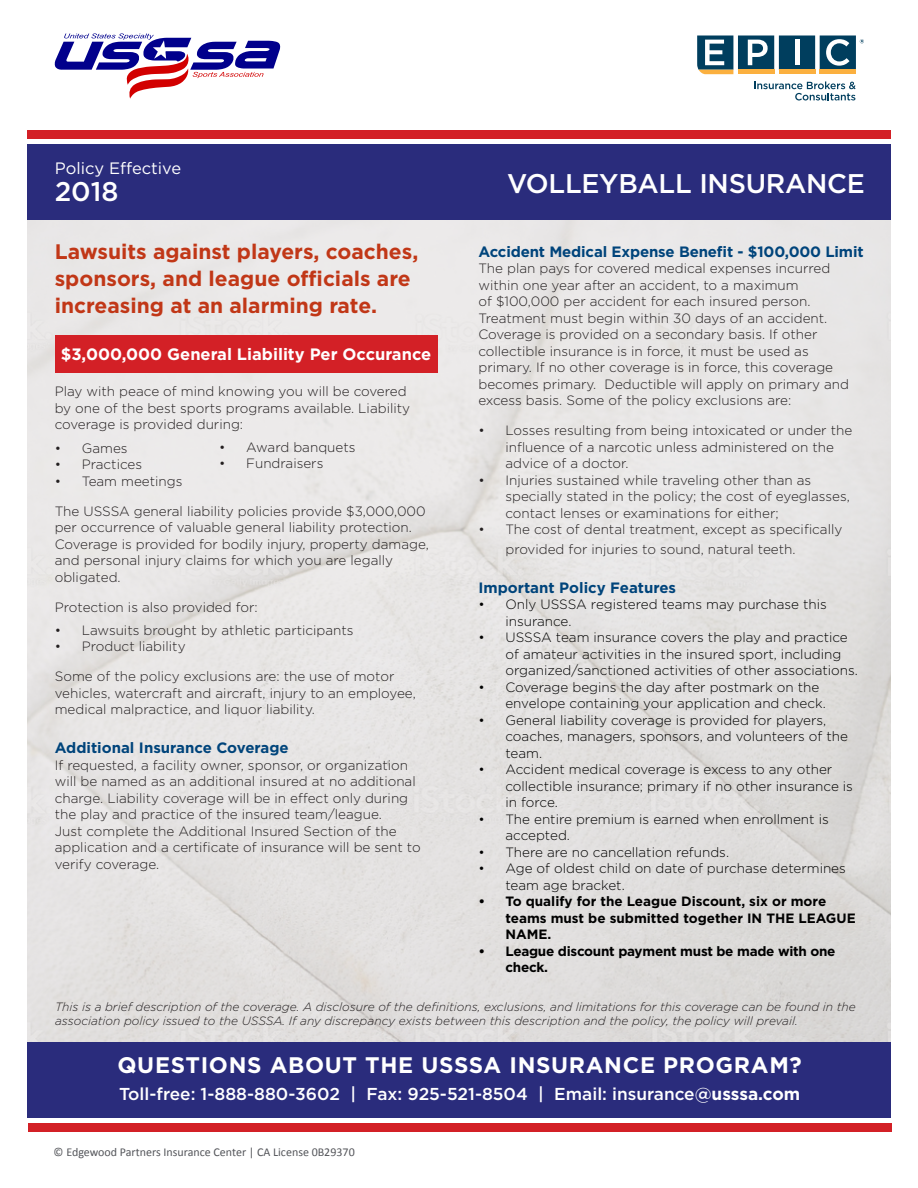
<style>
.page{position:relative;width:918px;height:1188px;background:#fff}
.page>*{position:absolute;margin:0;border:0;box-sizing:border-box;transform-origin:0 0}
.t1{font:500 27px "Gotham";letter-spacing:-.01em;color:#fff}
.t2{font:700 22.5px "Gotham";letter-spacing:.03em;color:#fff}
.CM2{font:700 21px/27px "Gotham";color:#c13717}
.t3{font:500 17.25px "Gotham";color:#fff}
.CM2-2{font:700 16.5px "Gotham";color:#fff}
.t4{font:16.5px "Gotham";color:#fff}
.CM9{font:700 15px "Gotham";letter-spacing:-.01em;color:#00447b}
.t5{font:300 13.5px/16.5px "Gotham";color:#231f20}
.t6{font:300 13.5px/16.5px "Gotham";color:#000}
.t7{font:700 13.5px/16.5px "Gotham";color:#000}
.t8{font:700 13.5px/16.5px "Gotham";letter-spacing:-.02em;color:#000}
.t9{font:italic 300 12px/14.4px "Gotham";color:#231f20}
.t10{font:12px "Calibri";color:#54555a}
.s1{font-weight:700}
</style>
<div class="page">
<div style="left:27px;top:214px;width:864px;height:828px;background:linear-gradient(to right,#e9e7e6,#e1dfde)"></div>
<div style="left:27px;top:144px;width:864px;height:76px;background:#2a2c7c"></div>
<svg style="left:55px;top:34px;width:226px;height:65px"></svg>
<svg style="left:754px;top:81px;width:102px;height:20px"></svg>
<svg style="left:697px;top:36px;width:167px;height:38px"></svg>
<div style="left:27px;top:130px;width:864px;height:9px;background:#d32026"></div>
<div style="left:27px;top:1042px;width:864px;height:76px;background:#2a2c7c"></div>
<div style="left:28px;top:1124px;width:864px;height:8px;background:#d32026"></div>
<div style="left:55px;top:335px;width:382px;height:38px;background:#d32026"></div>
<p class="t4" style="left:55px;top:158px;width:128px">Policy Effective</p>
<h1 class="t1" style="left:55px;top:174px;width:65px">2018</h1>
<p class="CM2" style="left:55px;top:238px;width:365px">Lawsuits against players, coaches, sponsors, and league officials are increasing at an alarming rate.</p>
<p class="CM2-2" style="left:61px;top:343px;width:372px">$3,000,000 General Liability Per Occurance</p>
<p class="t5" style="left:55px;top:383px;width:357px">Play with peace of mind knowing you will be covered by one of the best sports programs available. Liability coverage is provided during:</p>
<p class="t5" style="left:55px;top:439px;width:74px">• Games</p>
<p class="t5" style="left:55px;top:456px;width:89px">• Practices</p>
<p class="t5" style="left:55px;top:472px;width:129px">• Team meetings</p>
<p class="t5" style="left:55px;top:502px;width:376px">The USSSA general liability policies provide $3,000,000 per occurrence of valuable general liability protection.<br>Coverage is provided for bodily injury, property damage, and personal injury claims for which you are legally obligated.</p>
<p class="t5" style="left:55px;top:598px;width:205px">Protection is also provided for:</p>
<p class="t5" style="left:55px;top:621px;width:300px">• Lawsuits brought by athletic participants</p>
<p class="t5" style="left:55px;top:638px;width:132px">• Product liability</p>
<p class="t5" style="left:55px;top:668px;width:363px">Some of the policy exclusions are: the use of motor vehicles, watercraft and aircraft, injury to an employee, medical malpractice, and liquor liability.</p>
<p class="CM9" style="left:55px;top:738px;width:235px">Additional Insurance Coverage</p>
<p class="t5" style="left:55px;top:756px;width:367px">If requested, a facility owner, sponsor, or organization will be named as an additional insured at no additional charge. Liability coverage will be in effect only during the play and practice of the insured team/league.<br>Just complete the Additional Insured Section of the application and a certificate of insurance will be sent to verify coverage.</p>
<p class="t5" style="left:219px;top:438px;width:138px">• Award banquets</p>
<p class="t5" style="left:219px;top:455px;width:106px">• Fundraisers</p>
<h1 class="t1" style="left:507px;top:165px;width:359px">VOLLEYBALL INSURANCE</h1>
<p class="CM9" style="left:478px;top:241px;width:387px">Accident Medical Expense Benefit - $100,000 Limit</p>
<p class="t5" style="left:478px;top:260px;width:372px">The plan pays for covered medical expenses incurred within one year after an accident, to a maximum<br>of $100,000 per accident for each insured person.<br>Treatment must begin within 30 days of an accident.<br>Coverage is provided on a secondary basis. If other collectible insurance is in force, it must be used as primary. If no other coverage is in force, this coverage becomes primary. Deductible will apply on primary and excess basis. Some of the policy exclusions are:</p>
<p class="t5" style="left:505px;top:422px;width:348px;text-indent:-27px">• Losses resulting from being intoxicated or under the influence of a narcotic unless administered on the advice of a doctor.</p>
<p class="t5" style="left:505px;top:471px;width:346px;text-indent:-27px">• Injuries sustained while traveling other than as specially stated in the policy; the cost of eyeglasses, contact lenses or examinations for either;</p>
<p class="t5" style="left:505px;top:519px;width:338px;line-height:19.5px;text-indent:-27px">• The cost of dental treatment, except as specifically provided for injuries to sound, natural teeth.</p>
<p class="CM9" style="left:478px;top:577px;width:199px">Important Policy Features</p>
<p class="t6" style="left:505px;top:596px;width:323px;text-indent:-27px">• Only USSSA registered teams may purchase this insurance.</p>
<p class="t6" style="left:505px;top:629px;width:354px;text-indent:-27px">• USSSA team insurance covers the play and practice of amateur activities in the insured sport, including organized/sanctioned activities of other associations.</p>
<p class="t6" style="left:505px;top:678px;width:322px;text-indent:-27px">• Coverage begins the day after postmark on the envelope containing your application and check.</p>
<p class="t6" style="left:505px;top:711px;width:344px;text-indent:-27px">• General liability coverage is provided for players, coaches, managers, sponsors, and volunteers of the team.</p>
<p class="t6" style="left:505px;top:761px;width:349px;text-indent:-27px">• Accident medical coverage is excess to any other collectible insurance; primary if no other insurance is in force.</p>
<p class="t6" style="left:505px;top:810px;width:325px;text-indent:-27px">• The entire premium is earned when enrollment is accepted.</p>
<p class="t6" style="left:478px;top:843px;width:252px">• There are no cancellation refunds.</p>
<p class="t6" style="left:505px;top:860px;width:342px;text-indent:-27px">• Age of oldest child on date of purchase determines team age bracket.</p>
<p class="t7" style="left:505px;top:893px;width:352px;text-indent:-27px">• To qualify for the League Discount, six or more teams must be submitted together IN THE LEAGUE<br>NAME.</p>
<p class="t8" style="left:505px;top:943px;width:332px;text-indent:-27px">• League discount payment must be made with one check.</p>
<p class="t9" style="left:55px;top:999px;width:802px">This is a brief description of the coverage. A disclosure of the definitions, exclusions, and limitations for this coverage can be found in the association policy issued to the USSSA. If any discrepancy exists between this description and the policy, the policy will prevail.</p>
<h2 class="t2" style="left:118px;top:1050px;width:686px">QUESTIONS ABOUT THE USSSA INSURANCE PROGRAM?</h2>
<p class="t3" style="left:119px;top:1083px;width:683px">Toll-free: 1-888-880-3602 | Fax: 925-521-8504 | Email: insurance@<span class="s1">usssa.com</span></p>
<p class="t10" style="left:54px;top:1144px;width:303px">© Edgewood Partners Insurance Center | CA License 0B29370</p>
</div>
